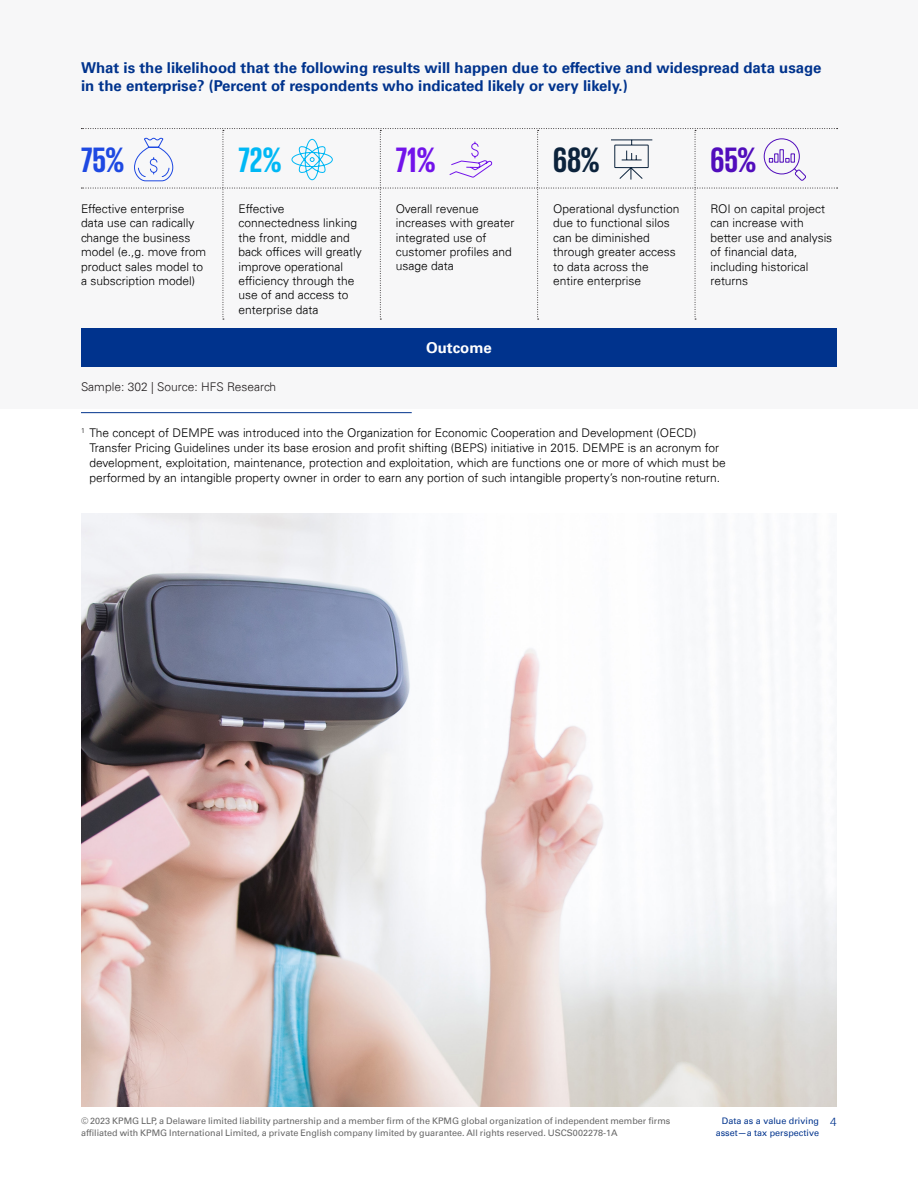
<style>
.page{position:relative;width:918px;height:1188px;background:#fff}
.page>*{position:absolute;margin:0;border:0;box-sizing:border-box;transform-origin:0 0}
.t1{font:700 36px "KPMG";color:#1e49e2}
.t2{font:700 36px "KPMG";color:#00b8f5}
.t3{font:700 36px "KPMG";color:#7213ea}
.t4{font:700 36px "KPMG";color:#0c233c}
.t5{font:700 36px "KPMG";color:#510dbc}
.t6{font:700 15px/18px "Univers 65";color:#00338d}
.t7{font:700 15px "Univers 65";color:#fff}
.t8{font:300 12px/14.4px "Univers 45";color:#000}
.t9{font:300 12px "Univers 45";color:#231f20}
.t10{font:300 12px "Univers 45";color:#00338d}
.t11{font:9px/12px "Univers 55 Roman";color:#666}
.t12{font:9px/12px "Univers 55 Roman";color:#00338d;text-align:right}
</style>
<div class="page">
<div style="left:0;top:0;width:918px;height:409px;background:#f7f7f8"></div>
<div style="left:81px;top:329px;width:756px;height:38px;background:#00338d"></div>
<svg style="left:81px;top:128px;width:757px;height:192px"></svg>
<hr style="left:81px;top:412px;width:331px;height:1px;background:#00338d">
<img style="left:81px;top:513px;width:756px;height:594px">
<p class="t6" style="left:81px;top:59px;width:742px">What is the likelihood that the following results will happen due to effective and widespread data usage in the enterprise? (Percent of respondents who indicated likely or very likely.)</p>
<h1 class="t1" style="left:81px;top:142px;width:45px">75%</h1>
<h1 class="t2" style="left:238px;top:142px;width:45px">72%</h1>
<h1 class="t3" style="left:396px;top:141px;width:42px">71%</h1>
<h1 class="t4" style="left:553px;top:142px;width:48px">68%</h1>
<h1 class="t5" style="left:710px;top:142px;width:48px">65%</h1>
<p class="t8" style="left:81px;top:202px;width:127px">Effective enterprise data use can radically change the business model (e.,g. move from product sales model to a subscription model)</p>
<p class="t8" style="left:238px;top:202px;width:125px">Effective connectedness linking the front, middle and back offices will greatly improve operational efficiency through the use of and access to enterprise data</p>
<p class="t8" style="left:396px;top:201px;width:120px">Overall revenue increases with greater integrated use of customer profiles and usage data</p>
<p class="t8" style="left:553px;top:202px;width:128px">Operational dysfunction due to functional silos can be diminished through greater access to data across the entire enterprise</p>
<p class="t8" style="left:710px;top:202px;width:123px">ROI on capital project can increase with better use and analysis of financial data, including historical returns</p>
<p class="t9" style="left:81px;top:379px;width:197px">Sample: 302 | Source: HFS Research</p>
<p class="t7" style="left:426px;top:339px;width:67px">Outcome</p>
<p class="t8" style="left:89px;top:425px;width:638px;line-height:15px;text-indent:-8px"><sup>1</sup> The concept of DEMPE was introduced into the Organization for Economic Cooperation and Development (OECD)<br>Transfer Pricing Guidelines under its base erosion and profit shifting (BEPS) initiative in 2015. DEMPE is an acronym for development, exploitation, maintenance, protection and exploitation, which are functions one or more of which must be performed by an intangible property owner in order to earn any portion of such intangible property’s non-routine return.</p>
<p class="t11" style="left:81px;top:1115px;width:591px">© 2023 KPMG LLP, a Delaware limited liability partnership and a member firm of the KPMG global organization of independent member firms affiliated with KPMG International Limited, a private English company limited by guarantee. All rights reserved. USCS002278-1A</p>
<p class="t12" style="left:716px;top:1115px;width:105px">Data as a value driving asset—a tax perspective</p>
<p class="t10" style="left:830px;top:1115px;width:8px">4</p>
</div>
